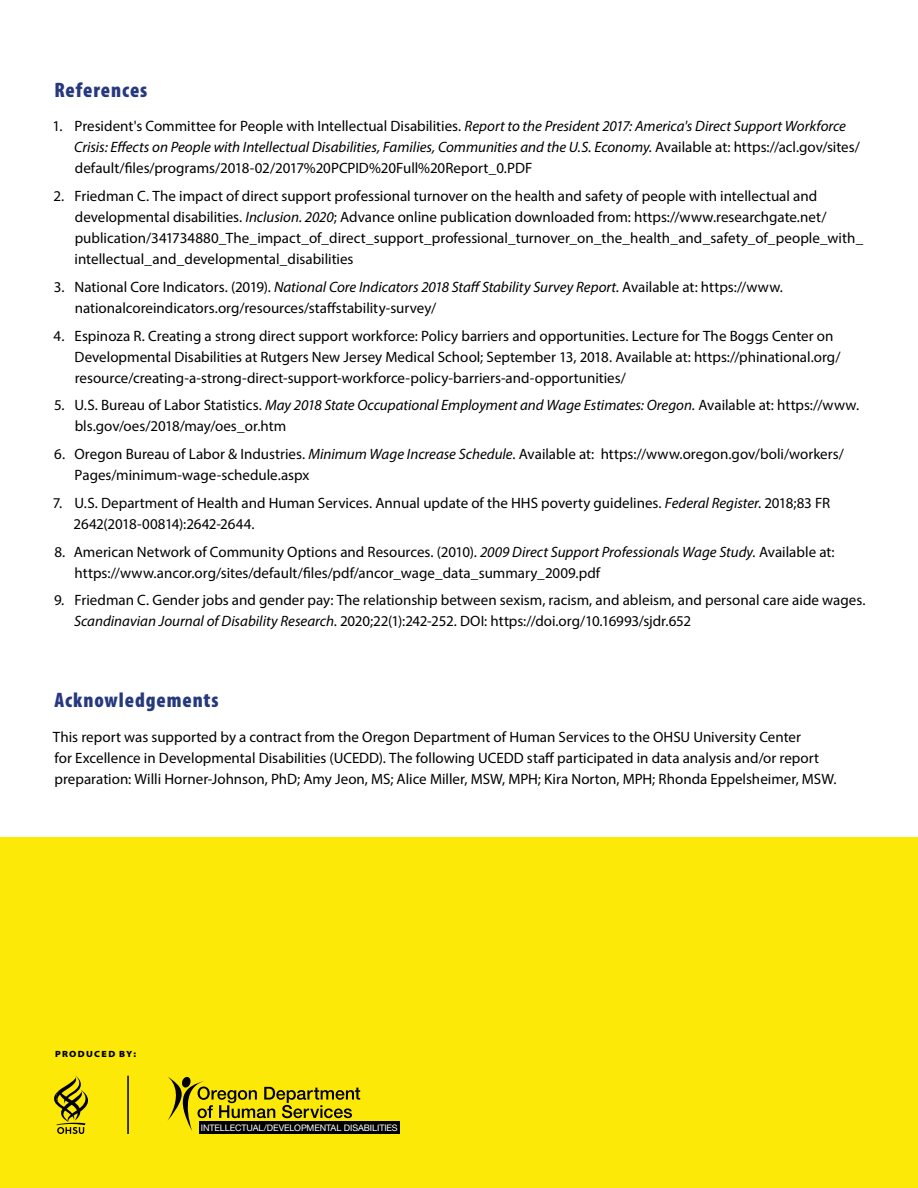
<style>
.page{position:relative;width:918px;height:1188px;background:#fff}
.page>*{position:absolute;margin:0;border:0;box-sizing:border-box;transform-origin:0 0}
.t1{font:900 condensed 21px "Myriad Pro";letter-spacing:.045em;color:#27397e}
.t2{font:15px/21px "Myriad Pro";color:#000}
.t3{font:9px "Helvetica Neue LT Std";letter-spacing:-.01em;color:#fff}
.t4{font:900 semi-expanded 9px "Myriad Pro";letter-spacing:.145em;color:#000}
.s1{font-style:italic}
</style>
<div class="page">
<div style="left:0;top:837px;width:918px;height:351px;background:#fde907"></div>
<div style="left:199px;top:1122px;width:201px;height:12px;background:#000"></div>
<svg style="left:168px;top:1076px;width:192px;height:55px"></svg>
<svg style="left:54px;top:1076px;width:34px;height:58px"></svg>
<hr style="left:127px;top:1076px;width:2px;height:58px;background:#000">
<p class="t1" style="left:55px;top:76px;width:94px">References</p>
<p class="t2" style="left:74px;top:115px;width:787px;text-indent:-22px">1. President's Committee for People with Intellectual Disabilities. <span class="s1">Report to the President 2017: America's Direct Support Workforce<br>Crisis: Effects on People with Intellectual Disabilities, Families, Communities and the U.S. Economy.</span> Available at: https://acl.gov/sites/ default/files/programs/2018-02/2017%20PCPID%20Full%20Report_0.PDF</p>
<p class="t2" style="left:75px;top:185px;width:790px;text-indent:-21px">2. Friedman C. The impact of direct support professional turnover on the health and safety of people with intellectual and developmental disabilities. <span class="s1">Inclusion. 2020</span>; Advance online publication downloaded from: https://www.researchgate.net/ publication/341734880_The_impact_of_direct_support_professional_turnover_on_the_health_and_safety_of_people_with_ intellectual_and_developmental_disabilities</p>
<p class="t2" style="left:75px;top:276px;width:710px;text-indent:-21px">3. National Core Indicators. (2019). <span class="s1">National Core Indicators 2018 Staff Stability Survey Report</span>. Available at: https://www. nationalcoreindicators.org/resources/staffstability-survey/</p>
<p class="t2" style="left:75px;top:325px;width:767px;text-indent:-21px">4. Espinoza R. Creating a strong direct support workforce: Policy barriers and opportunities. Lecture for The Boggs Center on<br>Developmental Disabilities at Rutgers New Jersey Medical School; September 13, 2018. Available at: https://phinational.org/ resource/creating-a-strong-direct-support-workforce-policy-barriers-and-opportunities/</p>
<p class="t2" style="left:75px;top:394px;width:786px;text-indent:-21px">5. U.S. Bureau of Labor Statistics. <span class="s1">May 2018 State Occupational Employment and Wage Estimates: Oregon.</span> Available at: https://www. bls.gov/oes/2018/may/oes_or.htm</p>
<p class="t2" style="left:75px;top:443px;width:771px;text-indent:-20px">6. Oregon Bureau of Labor &amp; Industries. <span class="s1">Minimum Wage Increase Schedule</span>. Available at: https://www.oregon.gov/boli/workers/<br>Pages/minimum-wage-schedule.aspx</p>
<p class="t2" style="left:74px;top:492px;width:758px;text-indent:-21px">7. U.S. Department of Health and Human Services. Annual update of the HHS poverty guidelines. <span class="s1">Federal Register</span>. 2018;83 FR<br>2642(2018-00814):2642-2644.</p>
<p class="t2" style="left:75px;top:541px;width:762px;text-indent:-20px">8. American Network of Community Options and Resources. (2010). <span class="s1">2009 Direct Support Professionals Wage Study.</span> Available at: https://www.ancor.org/sites/default/files/pdf/ancor_wage_data_summary_2009.pdf</p>
<p class="t2" style="left:74px;top:589px;width:793px;text-indent:-20px">9. Friedman C. Gender jobs and gender pay: The relationship between sexism, racism, and ableism, and personal care aide wages.<br><span class="s1">Scandinavian Journal of Disability Research</span>. 2020;22(1):242-252. DOI: https://doi.org/10.16993/sjdr.652</p>
<p class="t1" style="left:55px;top:687px;width:166px">Acknowledgements</p>
<p class="t2" style="left:53px;top:726px;width:785px">This report was supported by a contract from the Oregon Department of Human Services to the OHSU University Center<br>for Excellence in Developmental Disabilities (UCEDD). The following UCEDD staff participated in data analysis and/or report preparation: Willi Horner-Johnson, PhD; Amy Jeon, MS; Alice Miller, MSW, MPH; Kira Norton, MPH; Rhonda Eppelsheimer, MSW.</p>
<p class="t4" style="left:55px;top:1048px;width:82px">PRODUCED BY:</p>
<p class="t3" style="left:201px;top:1123px;width:198px">INTELLECTUAL/DEVELOPMENTAL DISABILITIES</p>
</div>
